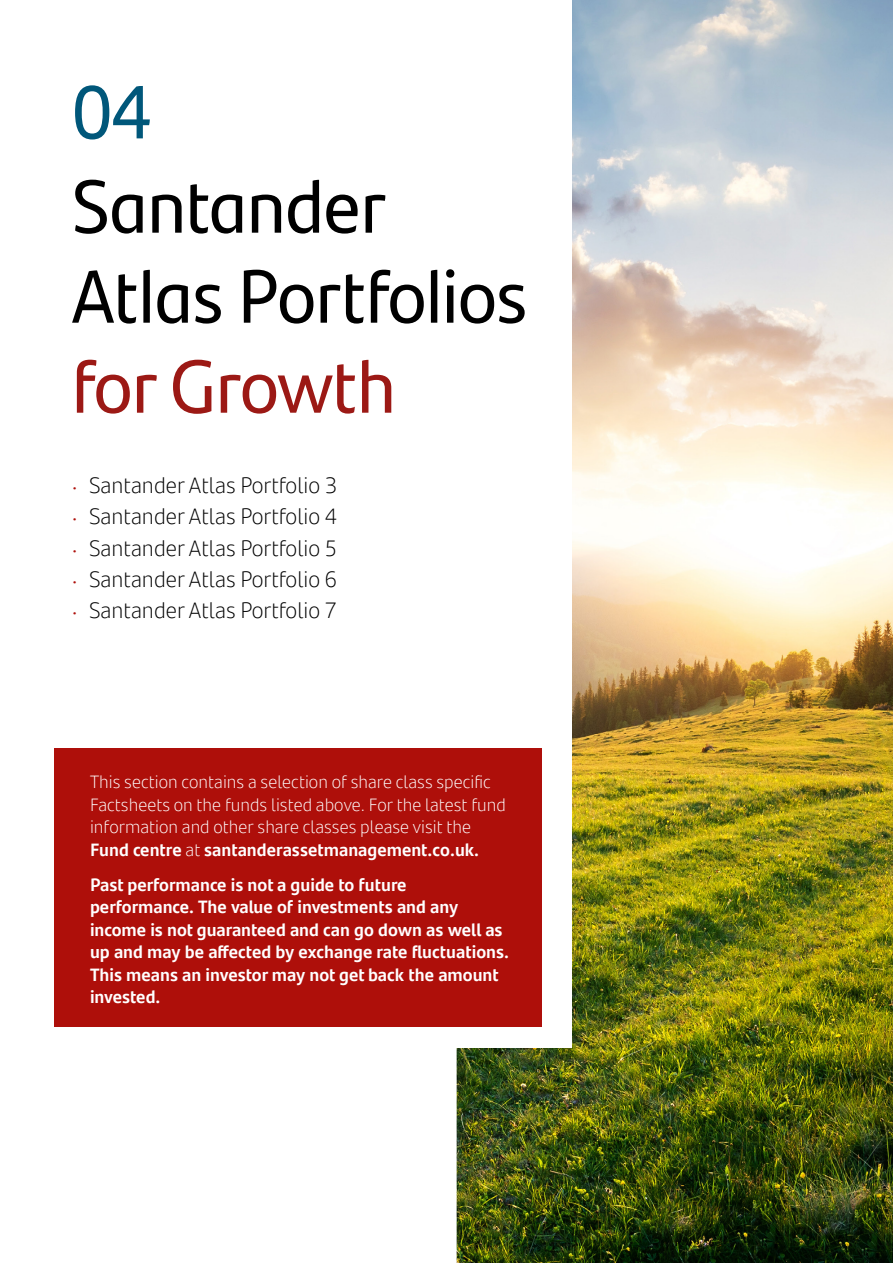
<style>
.page{position:relative;width:893px;height:1263px;background:#fff}
.page>*{position:absolute;margin:0;border:0;box-sizing:border-box;transform-origin:0 0}
.t1{font:75px/90px "Santander Headline";color:#000}
.t2{font:75px "Santander Headline";color:#9c1915}
.t3{font:75px "Santander Headline";color:#00577a}
.t4{font:300 22.5px "Santander Text";color:#000}
.t5{font:700 18px/22.5px "Santander Text";color:#fff}
.t6{font:300 18px/22.5px "Santander Text";color:#fff}
.s1{font-size:14.25px;color:#ae0f0a}
.s2{font-weight:700}
</style>
<div class="page">
<img style="left:457px;top:0;width:436px;height:1263px">
<div style="left:0;top:0;width:571px;height:1047px;background:#fff"></div>
<div style="left:54px;top:748px;width:487px;height:279px;background:#ae0f0a"></div>
<h1 class="t3" style="left:72px;top:56px;width:80px">04</h1>
<h1 class="t1" style="left:72px;top:158px;width:457px">Santander<br>Atlas Portfolios</h1>
<h1 class="t2" style="left:72px;top:330px;width:325px">for Growth</h1>
<p class="t4" style="left:72px;top:468px;width:267px"><span class="s1">•</span> Santander Atlas Portfolio 3</p>
<p class="t4" style="left:72px;top:500px;width:267px"><span class="s1">•</span> Santander Atlas Portfolio 4</p>
<p class="t4" style="left:72px;top:531px;width:267px"><span class="s1">•</span> Santander Atlas Portfolio 5</p>
<p class="t4" style="left:72px;top:562px;width:267px"><span class="s1">•</span> Santander Atlas Portfolio 6</p>
<p class="t4" style="left:72px;top:594px;width:267px"><span class="s1">•</span> Santander Atlas Portfolio 7</p>
<p class="t6" style="left:90px;top:770px;width:417px">This section contains a selection of share class specific Factsheets on the funds listed above. For the latest fund information and other share classes please visit the <span class="s2">Fund centre</span> at <span class="s2">santanderassetmanagement.co.uk.</span></p>
<p class="t5" style="left:90px;top:872px;width:420px">Past performance is not a guide to future performance. The value of investments and any income is not guaranteed and can go down as well as up and may be affected by exchange rate fluctuations.<br>This means an investor may not get back the amount invested.</p>
</div>
